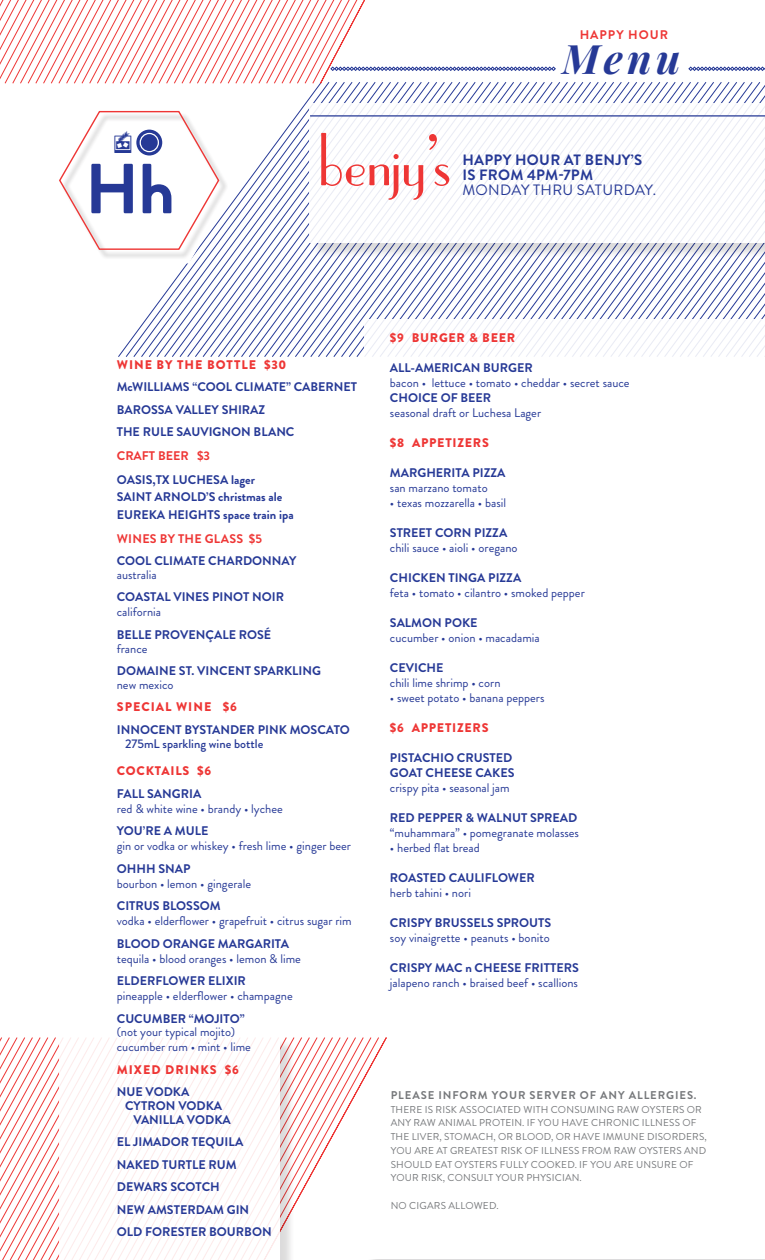
<style>
.page{position:relative;width:765px;height:1260px;background:#fff}
.page>*{position:absolute;margin:0;border:0;box-sizing:border-box;transform-origin:0 0}
.Gotham_8_10{font:700 70.62px "Brandon Grotesque";color:#263996}
.t1{font:48.62px "Bar";color:#263996}
.Gotham_8_10-2{font:italic 700 40.5px "Playfair Display";color:#263996}
.Gotham_8_10-3{font:700 15px "Brandon Grotesque";letter-spacing:.02em;color:#263996}
.Gotham_8_10-4{font:15px "Brandon Grotesque";letter-spacing:.02em;color:#263996}
.Gotham_8_10-5{font:12.5px "Brandon Grotesque";color:#263996}
.Gotham_8_10-6{font:700 12.5px "Brandon Grotesque";color:#263996}
.SpaceB{font:700 12.5px "Brandon Grotesque";color:#263996}
.Gotham_8_10-7{font:900 12.5px "Brandon Grotesque";letter-spacing:.06em;color:#ee3635}
.Gotham_8_10-8{font:900 12.5px "Brandon Grotesque";letter-spacing:.08em;color:#ee3635}
.Gotham_8_10-9{font:500 12.5px "Brandon Grotesque";color:#263996}
.WineName{font:700 12.5px "Brandon Grotesque";color:#263996}
.wine_category{font:900 12.5px "Brandon Grotesque";letter-spacing:.08em;color:#ee3635}
.wine_category-2{font:700 12.5px "Brandon Grotesque";letter-spacing:.02em;color:#ee3635}
.wine_category-3{font:700 12.5px "Brandon Grotesque";color:#ee3635}
.wine_category-4{font:700 12.5px "Brandon Grotesque";letter-spacing:.08em;color:#ee3635}
.Gotham_8_10-10{font:700 11.25px "Brandon Grotesque";letter-spacing:.08em;color:#76787b}
.Gotham_8_10-11{font:10px/13.8px "Brandon Grotesque";letter-spacing:.02em;color:#76787b}
</style>
<div class="page">
<svg style="left:118px;top:82px;width:647px;height:275px"></svg>
<div style="left:365px;top:320px;width:400px;height:939px;background:#fff"></div>
<div style="left:311px;top:105px;width:454px;height:154px;background:#231f20;opacity:.18"></div>
<svg style="left:310px;top:103px;width:455px;height:140px"></svg>
<svg style="left:525px;top:67px;width:31px;height:4px"></svg>
<svg style="left:689px;top:67px;width:76px;height:4px"></svg>
<hr style="left:310px;top:115px;width:455px;height:2px;background:#263996">
<svg style="left:321px;top:133px;width:102px;height:67px"></svg>
<svg style="left:429px;top:134px;width:8px;height:16px"></svg>
<svg style="left:435px;top:164px;width:14px;height:22px"></svg>
<svg style="left:0;top:1037px;width:388px;height:223px"></svg>
<div style="left:60px;top:1039px;width:235px;height:221px;background:#231f20;opacity:.18"></div>
<div style="left:59px;top:1037px;width:221px;height:223px;background:#fff"></div>
<svg style="left:59px;top:96px;width:179px;height:168px"></svg>
<svg style="left:136px;top:130px;width:26px;height:26px"></svg>
<div style="left:140px;top:133px;width:18px;height:19px;background:#263996;border-radius:50%"></div>
<div style="left:140px;top:133px;width:19px;height:19px;border:1px solid #fff;border-radius:50%"></div>
<svg style="left:0;top:0;width:525px;height:85px"></svg>
<p class="t1" style="left:113px;top:108px;width:22px">T</p>
<p class="Gotham_8_10" style="left:85px;top:140px;width:92px">Hh</p>
<p class="wine_category-4" style="left:580px;top:26px;width:90px">HAPPY HOUR</p>
<p class="Gotham_8_10-2" style="left:563px;top:31px;width:119px">Menu</p>
<p class="Gotham_8_10-3" style="left:462px;top:149px;width:181px">HAPPY HOUR AT BENJY’S</p>
<p class="Gotham_8_10-3" style="left:462px;top:164px;width:132px">IS FROM 4PM-7PM</p>
<p class="Gotham_8_10-4" style="left:462px;top:179px;width:195px">MONDAY THRU SATURDAY.</p>
<p class="wine_category" style="left:117px;top:356px;width:171px">WINE BY THE BOTTLE $30</p>
<p class="SpaceB" style="left:117px;top:378px;width:242px">McWILLIAMS “COOL CLIMATE” CABERNET</p>
<p class="SpaceB" style="left:117px;top:401px;width:150px">BAROSSA VALLEY SHIRAZ</p>
<p class="SpaceB" style="left:117px;top:423px;width:179px">THE RULE SAUVIGNON BLANC</p>
<p class="wine_category-3" style="left:117px;top:447px;width:95px">CRAFT BEER $3</p>
<p class="Gotham_8_10-6" style="left:117px;top:471px;width:140px">OASIS,TX LUCHESA lager</p>
<p class="Gotham_8_10-6" style="left:117px;top:488px;width:167px">SAINT ARNOLD’S christmas ale</p>
<p class="SpaceB" style="left:117px;top:506px;width:178px">EUREKA HEIGHTS space train ipa</p>
<p class="wine_category-2" style="left:117px;top:529px;width:147px">WINES BY THE GLASS $5</p>
<p class="WineName" style="left:117px;top:552px;width:181px">COOL CLIMATE CHARDONNAY</p>
<p class="Gotham_8_10-5" style="left:117px;top:566px;width:42px">australia</p>
<p class="Gotham_8_10-6" style="left:117px;top:588px;width:169px">COASTAL VINES PINOT NOIR</p>
<p class="Gotham_8_10-5" style="left:117px;top:603px;width:46px">california</p>
<p class="Gotham_8_10-6" style="left:117px;top:626px;width:156px">BELLE PROVENÇALE ROSÉ</p>
<p class="Gotham_8_10-5" style="left:117px;top:640px;width:32px">france</p>
<p class="Gotham_8_10-6" style="left:117px;top:662px;width:206px">DOMAINE ST. VINCENT SPARKLING</p>
<p class="Gotham_8_10-5" style="left:117px;top:676px;width:58px">new mexico</p>
<p class="Gotham_8_10-8" style="left:117px;top:698px;width:121px">SPECIAL WINE $6</p>
<p class="Gotham_8_10-6" style="left:117px;top:721px;width:235px">INNOCENT BYSTANDER PINK MOSCATO</p>
<p class="Gotham_8_10-9" style="left:125px;top:735px;width:140px">275mL sparkling wine bottle</p>
<p class="Gotham_8_10-7" style="left:117px;top:762px;width:96px">COCKTAILS $6</p>
<p class="Gotham_8_10-6" style="left:117px;top:784px;width:86px">FALL SANGRIA</p>
<p class="Gotham_8_10-5" style="left:117px;top:800px;width:168px">red &amp; white wine • brandy • lychee</p>
<p class="Gotham_8_10-6" style="left:117px;top:822px;width:93px">YOU’RE A MULE</p>
<p class="Gotham_8_10-5" style="left:117px;top:837px;width:236px">gin or vodka or whiskey • fresh lime • ginger beer</p>
<p class="Gotham_8_10-6" style="left:117px;top:859px;width:75px">OHHH SNAP</p>
<p class="Gotham_8_10-5" style="left:117px;top:875px;width:136px">bourbon • lemon • gingerale</p>
<p class="Gotham_8_10-6" style="left:117px;top:897px;width:105px">CITRUS BLOSSOM</p>
<p class="Gotham_8_10-5" style="left:117px;top:912px;width:237px">vodka • elderflower • grapefruit • citrus sugar rim</p>
<p class="Gotham_8_10-6" style="left:117px;top:934px;width:174px">BLOOD ORANGE MARGARITA</p>
<p class="Gotham_8_10-5" style="left:117px;top:950px;width:186px">tequila • blood oranges • lemon &amp; lime</p>
<p class="Gotham_8_10-6" style="left:117px;top:972px;width:131px">ELDERFLOWER ELIXIR</p>
<p class="Gotham_8_10-5" style="left:117px;top:987px;width:177px">pineapple • elderflower • champagne</p>
<p class="Gotham_8_10-6" style="left:117px;top:1009px;width:129px">CUCUMBER “MOJITO”</p>
<p class="Gotham_8_10-5" style="left:117px;top:1023px;width:120px">(not your typical mojito)</p>
<p class="Gotham_8_10-5" style="left:117px;top:1038px;width:136px">cucumber rum • mint • lime</p>
<p class="Gotham_8_10-8" style="left:117px;top:1061px;width:123px">MIXED DRINKS $6</p>
<p class="Gotham_8_10-6" style="left:117px;top:1083px;width:74px">NUE VODKA</p>
<p class="Gotham_8_10-6" style="left:125px;top:1097px;width:99px">CYTRON VODKA</p>
<p class="Gotham_8_10-6" style="left:133px;top:1111px;width:99px">VANILLA VODKA</p>
<p class="Gotham_8_10-6" style="left:117px;top:1133px;width:128px">EL JIMADOR TEQUILA</p>
<p class="Gotham_8_10-6" style="left:117px;top:1156px;width:121px">NAKED TURTLE RUM</p>
<p class="Gotham_8_10-6" style="left:117px;top:1178px;width:105px">DEWARS SCOTCH</p>
<p class="Gotham_8_10-6" style="left:117px;top:1201px;width:134px">NEW AMSTERDAM GIN</p>
<p class="Gotham_8_10-6" style="left:117px;top:1223px;width:156px">OLD FORESTER BOURBON</p>
<p class="Gotham_8_10-7" style="left:390px;top:329px;width:127px">$9 BURGER &amp; BEER</p>
<p class="Gotham_8_10-6" style="left:390px;top:359px;width:144px">ALL-AMERICAN BURGER</p>
<p class="Gotham_8_10-5" style="left:390px;top:374px;width:241px">bacon • lettuce • tomato • cheddar • secret sauce</p>
<p class="Gotham_8_10-6" style="left:390px;top:389px;width:103px">CHOICE OF BEER</p>
<p class="Gotham_8_10-5" style="left:390px;top:404px;width:153px">seasonal draft or Luchesa Lager</p>
<p class="Gotham_8_10-7" style="left:390px;top:434px;width:101px">$8 APPETIZERS</p>
<p class="Gotham_8_10-6" style="left:390px;top:464px;width:117px">MARGHERITA PIZZA</p>
<p class="Gotham_8_10-5" style="left:390px;top:479px;width:99px">san marzano tomato</p>
<p class="Gotham_8_10-5" style="left:390px;top:494px;width:118px">• texas mozzarella • basil</p>
<p class="Gotham_8_10-6" style="left:390px;top:524px;width:119px">STREET CORN PIZZA</p>
<p class="Gotham_8_10-5" style="left:390px;top:539px;width:129px">chili sauce • aioli • oregano</p>
<p class="Gotham_8_10-6" style="left:390px;top:569px;width:133px">CHICKEN TINGA PIZZA</p>
<p class="Gotham_8_10-5" style="left:390px;top:584px;width:196px">feta • tomato • cilantro • smoked pepper</p>
<p class="Gotham_8_10-6" style="left:390px;top:614px;width:89px">SALMON POKE</p>
<p class="Gotham_8_10-5" style="left:390px;top:629px;width:151px">cucumber • onion • macadamia</p>
<p class="Gotham_8_10-6" style="left:390px;top:659px;width:55px">CEVICHE</p>
<p class="Gotham_8_10-5" style="left:390px;top:674px;width:112px">chili lime shrimp • corn</p>
<p class="Gotham_8_10-5" style="left:390px;top:689px;width:156px">• sweet potato • banana peppers</p>
<p class="Gotham_8_10-7" style="left:390px;top:719px;width:100px">$6 APPETIZERS</p>
<p class="Gotham_8_10-6" style="left:390px;top:749px;width:124px">PISTACHIO CRUSTED</p>
<p class="Gotham_8_10-6" style="left:390px;top:764px;width:126px">GOAT CHEESE CAKES</p>
<p class="Gotham_8_10-5" style="left:390px;top:779px;width:121px">crispy pita • seasonal jam</p>
<p class="Gotham_8_10-6" style="left:390px;top:809px;width:189px">RED PEPPER &amp; WALNUT SPREAD</p>
<p class="Gotham_8_10-5" style="left:390px;top:824px;width:191px">“muhammara” • pomegranate molasses</p>
<p class="Gotham_8_10-5" style="left:390px;top:839px;width:91px">• herbed flat bread</p>
<p class="Gotham_8_10-6" style="left:390px;top:869px;width:146px">ROASTED CAULIFLOWER</p>
<p class="Gotham_8_10-5" style="left:390px;top:884px;width:83px">herb tahini • nori</p>
<p class="Gotham_8_10-6" style="left:390px;top:914px;width:163px">CRISPY BRUSSELS SPROUTS</p>
<p class="Gotham_8_10-5" style="left:390px;top:929px;width:161px">soy vinaigrette • peanuts • bonito</p>
<p class="Gotham_8_10-6" style="left:390px;top:959px;width:190px">CRISPY MAC n CHEESE FRITTERS</p>
<p class="Gotham_8_10-5" style="left:390px;top:974px;width:190px">jalapeno ranch • braised beef • scallions</p>
<p class="Gotham_8_10-10" style="left:391px;top:1087px;width:307px">PLEASE INFORM YOUR SERVER OF ANY ALLERGIES.</p>
<p class="Gotham_8_10-11" style="left:391px;top:1102px;width:318px">THERE IS RISK ASSOCIATED WITH CONSUMING RAW OYSTERS OR ANY RAW ANIMAL PROTEIN. IF YOU HAVE CHRONIC ILLNESS OF THE LIVER, STOMACH, OR BLOOD, OR HAVE IMMUNE DISORDERS, YOU ARE AT GREATEST RISK OF ILLNESS FROM RAW OYSTERS AND SHOULD EAT OYSTERS FULLY COOKED. IF YOU ARE UNSURE OF YOUR RISK, CONSULT YOUR PHYSICIAN.</p>
<p class="Gotham_8_10-11" style="left:391px;top:1199px;width:109px">NO CIGARS ALLOWED.</p>
</div>
